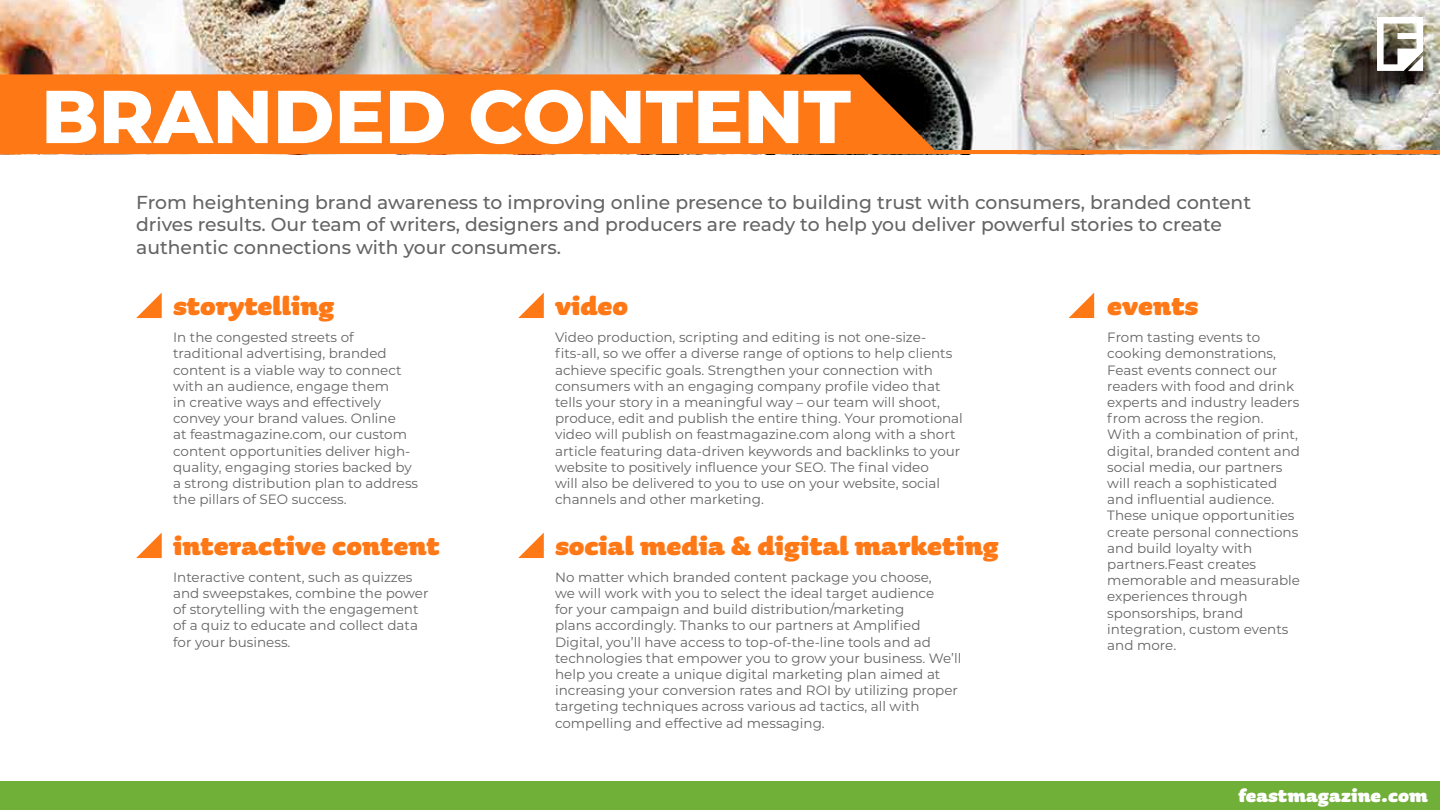
<style>
.page{position:relative;width:1440px;height:810px;background:#fff}
.page>*{position:absolute;margin:0;border:0;box-sizing:border-box;transform-origin:0 0}
.t1{font:800 74.7px "Montserrat";color:#fff}
.t2{font:900 30px "Sauna Pro";color:#ff7816}
.t3{font:900 21.23px "Sauna Pro";color:#fff}
.t4{font:500 18.75px/22.5px "Montserrat";color:#646464}
.t5{font:13.5px/16.2px "Montserrat";color:#646464}
</style>
<div class="page">
<div style="left:0;top:782px;width:1440px;height:28px;background:#70af38"></div>
<img style="left:0;top:0;width:1440px;height:150px">
<hr style="left:0;top:150px;width:1440px;height:4px;background:#ff7816">
<div style="left:0;top:74px;width:935px;height:76px;background:#ff7816"></div>
<svg style="left:1377px;top:17px;width:46px;height:54px"></svg>
<svg style="left:136px;top:293px;width:26px;height:25px"></svg>
<svg style="left:136px;top:533px;width:26px;height:25px"></svg>
<svg style="left:518px;top:293px;width:26px;height:25px"></svg>
<svg style="left:1069px;top:293px;width:25px;height:25px"></svg>
<svg style="left:518px;top:533px;width:26px;height:25px"></svg>
<h1 class="t1" style="left:41px;top:62px;width:811px">BRANDED CONTENT</h1>
<p class="t4" style="left:136px;top:190px;width:1116px">From heightening brand awareness to improving online presence to building trust with consumers, branded content drives results. Our team of writers, designers and producers are ready to help you deliver powerful stories to create authentic connections with your consumers.</p>
<h2 class="t2" style="left:173px;top:287px;width:163px">storytelling</h2>
<h2 class="t2" style="left:555px;top:287px;width:75px">video</h2>
<h2 class="t2" style="left:1107px;top:287px;width:93px">events</h2>
<p class="t5" style="left:173px;top:329px;width:247px">In the congested streets of traditional advertising, branded content is a viable way to connect with an audience, engage them<br>in creative ways and effectively convey your brand values. Online<br>at feastmagazine.com, our custom content opportunities deliver high&shy;quality, engaging stories backed by a strong distribution plan to address the pillars of SEO success.</p>
<p class="t5" style="left:555px;top:329px;width:409px">Video production, scripting and editing is not one-size&shy;fits-all, so we offer a diverse range of options to help clients achieve specific goals. Strengthen your connection with consumers with an engaging company profile video that tells your story in a meaningful way – our team will shoot, produce, edit and publish the entire thing. Your promotional video will publish on feastmagazine.com along with a short article featuring data-driven keywords and backlinks to your website to positively influence your SEO. The final video<br>will also be delivered to you to use on your website, social channels and other marketing.</p>
<p class="t5" style="left:1107px;top:329px;width:194px">From tasting events to cooking demonstrations,<br>Feast events connect our readers with food and drink experts and industry leaders from across the region.<br>With a combination of print, digital, branded content and social media, our partners will reach a sophisticated and influential audience.<br>These unique opportunities create personal connections and build loyalty with partners.Feast creates memorable and measurable experiences through sponsorships, brand integration, custom events and more.</p>
<h2 class="t2" style="left:173px;top:527px;width:268px">interactive content</h2>
<h2 class="t2" style="left:555px;top:527px;width:445px">social media &amp; digital marketing</h2>
<p class="t5" style="left:555px;top:568px;width:408px">No matter which branded content package you choose,<br>we will work with you to select the ideal target audience<br>for your campaign and build distribution/marketing<br>plans accordingly. Thanks to our partners at Amplified Digital, you’ll have access to top-of-the-line tools and ad technologies that empower you to grow your business. We’ll help you create a unique digital marketing plan aimed at increasing your conversion rates and ROI by utilizing proper targeting techniques across various ad tactics, all with compelling and effective ad messaging.</p>
<p class="t5" style="left:173px;top:568px;width:257px">Interactive content, such as quizzes and sweepstakes, combine the power of storytelling with the engagement of a quiz to educate and collect data for your business.</p>
<h3 class="t3" style="left:1238px;top:782px;width:191px">feastmagazine.com</h3>
</div>
